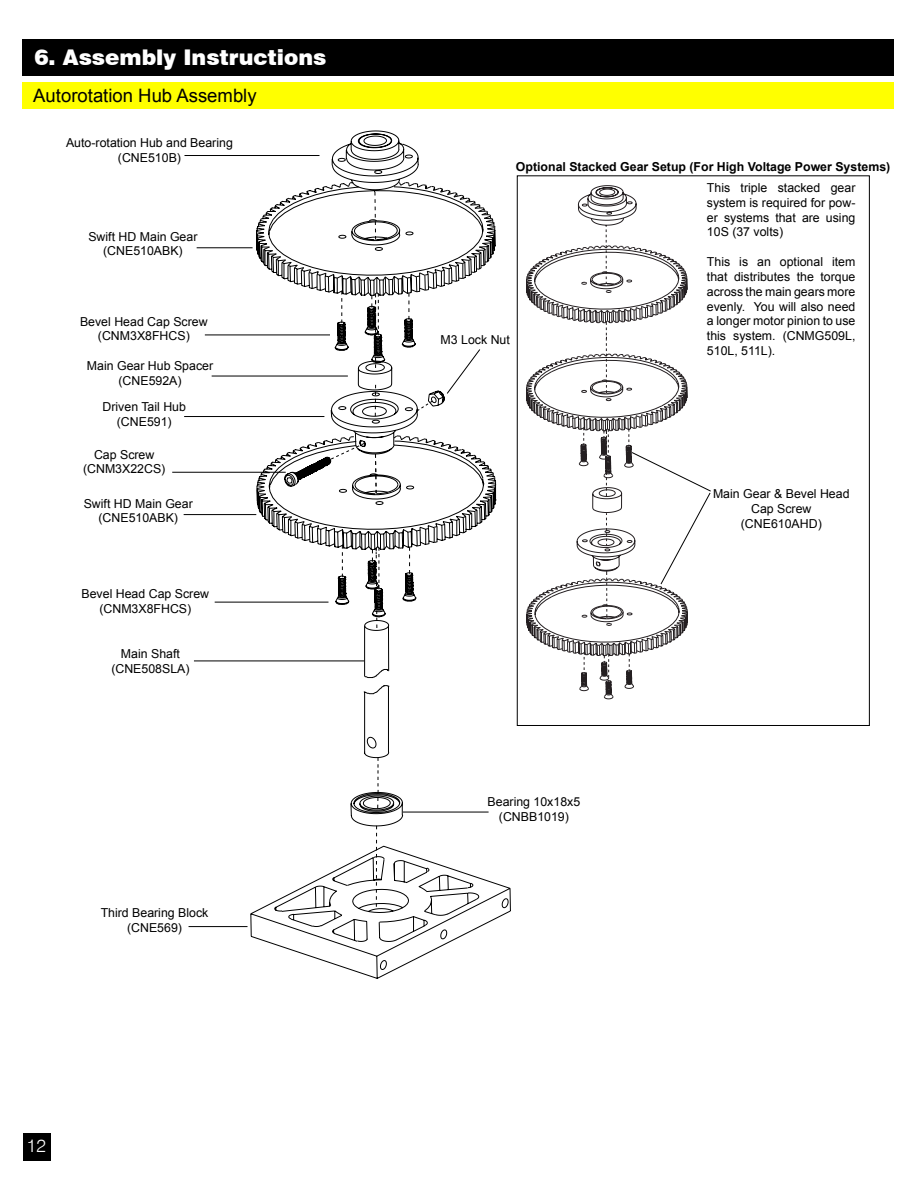
<style>
.page{position:relative;width:918px;height:1188px;background:#fff}
.page>*{position:absolute;margin:0;border:0;box-sizing:border-box;transform-origin:0 0}
.t1{font:900 21.6px "Swiss 721 BT";color:#fff}
.t2{font:18.45px "Arial";color:#000}
.t3{font:300 18px "Swiss 721 BT";color:#fff}
.t4{font:12.3px/14.9px "Arial";color:#000;text-align:center}
.t5{font:700 12.3px "Arial";color:#000}
</style>
<div class="page">
<hr style="left:172px;top:472px;width:114px;height:1px;background:#000">
<hr style="left:194px;top:661px;width:170px;height:1px;background:#000">
<hr style="left:215px;top:602px;width:113px;height:1px;background:#000">
<hr style="left:212px;top:376px;width:136px;height:1px;background:#000">
<hr style="left:205px;top:335px;width:125px;height:1px;background:#000">
<hr style="left:184px;top:155px;width:136px;height:1px;background:#000">
<hr style="left:197px;top:248px;width:56px;height:1px;background:#000">
<hr style="left:189px;top:926px;width:59px;height:1px;background:#000">
<hr style="left:184px;top:416px;width:140px;height:1px;background:#000">
<hr style="left:184px;top:514px;width:72px;height:1px;background:#000">
<svg style="left:577px;top:185px;width:60px;height:58px"></svg>
<svg style="left:526px;top:245px;width:185px;height:454px"></svg>
<div style="left:22px;top:82px;width:872px;height:26px;background:#ff0"></div>
<div style="left:22px;top:39px;width:872px;height:36px;background:#000"></div>
<svg style="left:250px;top:131px;width:261px;height:848px"></svg>
<div style="left:23px;top:1133px;width:27px;height:27px;background:#000"></div>
<h1 class="t1" style="left:34px;top:44px;width:293px">6. Assembly Instructions</h1>
<h2 class="t2" style="left:33px;top:83px;width:225px">Autorotation Hub Assembly</h2>
<p class="t4" style="left:66px;top:136px;width:168px">Auto-rotation Hub and Bearing (CNE510B)</p>
<p class="t4" style="left:88px;top:229px;width:111px">Swift HD Main Gear (CNE510ABK)</p>
<p class="t4" style="left:80px;top:314px;width:129px">Bevel Head Cap Screw (CNM3X8FHCS)</p>
<p class="t4" style="left:87px;top:359px;width:128px">Main Gear Hub Spacer (CNE592A)</p>
<p class="t4" style="left:103px;top:400px;width:85px">Driven Tail Hub (CNE591)</p>
<p class="t4" style="left:83px;top:447px;width:84px">Cap Screw (CNM3X22CS)</p>
<p class="t4" style="left:84px;top:496px;width:111px">Swift HD Main Gear (CNE510ABK)</p>
<p class="t4" style="left:82px;top:587px;width:129px">Bevel Head Cap Screw (CNM3X8FHCS)</p>
<p class="t4" style="left:111px;top:646px;width:80px">Main Shaft (CNE508SLA)</p>
<p class="t4" style="left:101px;top:905px;width:109px">Third Bearing Block (CNE569)</p>
<h3 class="t3" style="left:27px;top:1135px;width:21px">12</h3>
<p class="t5" style="left:516px;top:158px;width:376px">Optional Stacked Gear Setup (For High Voltage Power Systems)</p>
<p class="t4" style="left:707px;top:180px;width:150px;text-align:justify">This triple stacked gear system is required for pow&shy;er systems that are using 10S (37 volts)</p>
<p class="t4" style="left:707px;top:254px;width:150px;text-align:justify">This is an optional item that distributes the torque across the main gears more evenly. You will also need a longer motor pinion to use this system. (CNMG509L, 510L, 511L).</p>
<p class="t4" style="left:441px;top:332px;width:71px">M3 Lock Nut</p>
<p class="t4" style="left:488px;top:794px;width:94px">Bearing 10x18x5 (CNBB1019)</p>
<p class="t4" style="left:713px;top:487px;width:138px">Main Gear &amp; Bevel Head<br>Cap Screw (CNE610AHD)</p>
</div>
